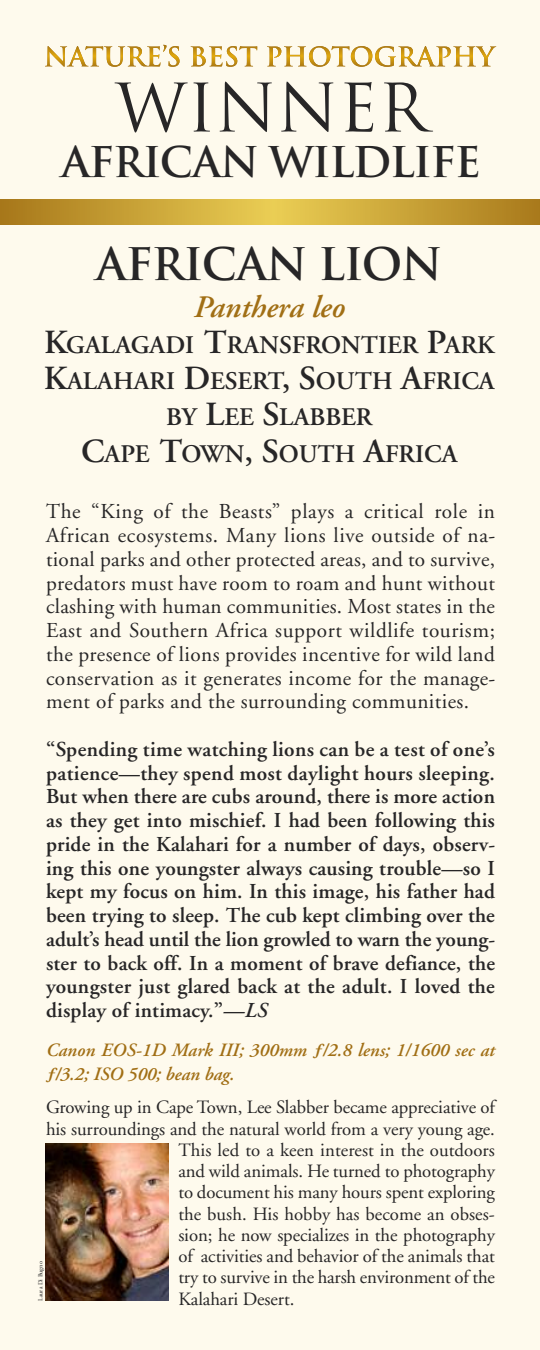
<style>
.page{position:relative;width:540px;height:1350px;background:#fefaed}
.page>*{position:absolute;margin:0;border:0;box-sizing:border-box;transform-origin:0 0}
.t1{font:65px "Trajan";color:#272627}
.t2{font:700 43.75px "Trajan";letter-spacing:-.03em;color:#272627}
.t3{font:700 41.25px "Trajan";letter-spacing:-.035em;color:#272627}
.t4{font:italic 600 31.25px "Adobe Garamond";color:#a16f15}
.t5{font:600 25.25px/36.2px "Adobe Garamond";color:#272627;text-align:center}
.t6{font:600 21.25px/23.8px "Adobe Garamond";letter-spacing:.015em;color:#272627;text-align:justify}
.t7{font:21.25px/23.8px "Adobe Garamond";letter-spacing:.02em;color:#272627;text-align:justify}
.t8{font:18.75px "Adobe Garamond";letter-spacing:-.005em;color:#272627}
.t9{font:italic 600 18.75px/23.8px "Adobe Garamond";letter-spacing:.005em;color:#a16f15}
.t10{font:6.25px "Adobe Garamond";color:#272627}
.s1{font-size:33.75px}
.s2{font-style:italic}
</style>
<div class="page">
<img style="left:45px;top:1144px;width:123px;height:157px">
<svg style="left:45px;top:46px;width:177px;height:20px"></svg>
<svg style="left:0;top:199px;width:540px;height:25px;background:#c8a237"></svg>
<h1 class="t1" style="left:115px;top:71px;width:313px">WINNER</h1>
<h3 class="t3" style="left:61px;top:138px;width:421px">AFRICAN WILDLIFE</h3>
<h2 class="t2" style="left:96px;top:240px;width:348px">AFRICAN LION</h2>
<h3 class="t4" style="left:194px;top:294px;width:153px">Panthera leo</h3>
<p class="t5" style="left:44px;top:329px;width:452px"><span class="s1">K</span>GALAGADI <span class="s1">T</span>RANSFRONTIER <span class="s1">P</span>ARK<br><span class="s1">K</span>ALAHARI <span class="s1">D</span>ESERT<span class="s1">, S</span>OUTH <span class="s1">A</span>FRICA<br>BY <span class="s1">L</span>EE <span class="s1">S</span>LABBER<br><span class="s1">C</span>APE <span class="s1">T</span>OWN<span class="s1">, S</span>OUTH <span class="s1">A</span>FRICA</p>
<p class="t7" style="left:46px;top:502px;width:451px">The “King of the Beasts” plays a critical role in African ecosystems. Many lions live outside of na&shy;tional parks and other protected areas, and to survive, predators must have room to roam and hunt without clashing with human communities. Most states in the East and Southern Africa support wildlife tourism; the presence of lions provides incentive for wild land conservation as it generates income for the manage&shy;ment of parks and the surrounding communities.</p>
<p class="t6" style="left:46px;top:739px;width:451px">“Spending time watching lions can be a test of one’s patience—they spend most daylight hours sleeping.<br>But when there are cubs around, there is more action as they get into mischief. I had been following this pride in the Kalahari for a number of days, observ&shy;ing this one youngster always causing trouble—so I kept my focus on him. In this image, his father had been trying to sleep. The cub kept climbing over the adult’s head until the lion growled to warn the young&shy;ster to back off. In a moment of brave defiance, the youngster just glared back at the adult. I loved the display of intimacy.”<span class="s2">—LS</span></p>
<p class="t9" style="left:46px;top:1040px;width:450px">Canon EOS-1D Mark III; 300mm ƒ/2.8 lens; 1/1600 sec at ƒ/3.2; ISO 500; bean bag.</p>
<p class="t8" style="left:46px;top:1100px;width:450px">Growing up in Cape Town, Lee Slabber became appreciative of</p>
<p class="t8" style="left:46px;top:1121px;width:450px">his surroundings and the natural world from a very young age.</p>
<p class="t8" style="left:178px;top:1142px;width:318px">This led to a keen interest in the outdoors</p>
<p class="t8" style="left:178px;top:1164px;width:318px">and wild animals. He turned to photography</p>
<p class="t8" style="left:178px;top:1185px;width:318px">to document his many hours spent exploring</p>
<p class="t8" style="left:178px;top:1206px;width:318px">the bush. His hobby has become an obses-</p>
<p class="t8" style="left:178px;top:1227px;width:318px">sion; he now specializes in the photography</p>
<p class="t8" style="left:178px;top:1249px;width:318px">of activities and behavior of the animals that</p>
<p class="t8" style="left:178px;top:1270px;width:318px">try to survive in the harsh environment of the</p>
<p class="t8" style="left:178px;top:1291px;width:118px">Kalahari Desert.</p>
<p class="t10" style="left:38px;top:1301px;width:41px;rotate:-90deg">Laura Di Bugno</p>
</div>
